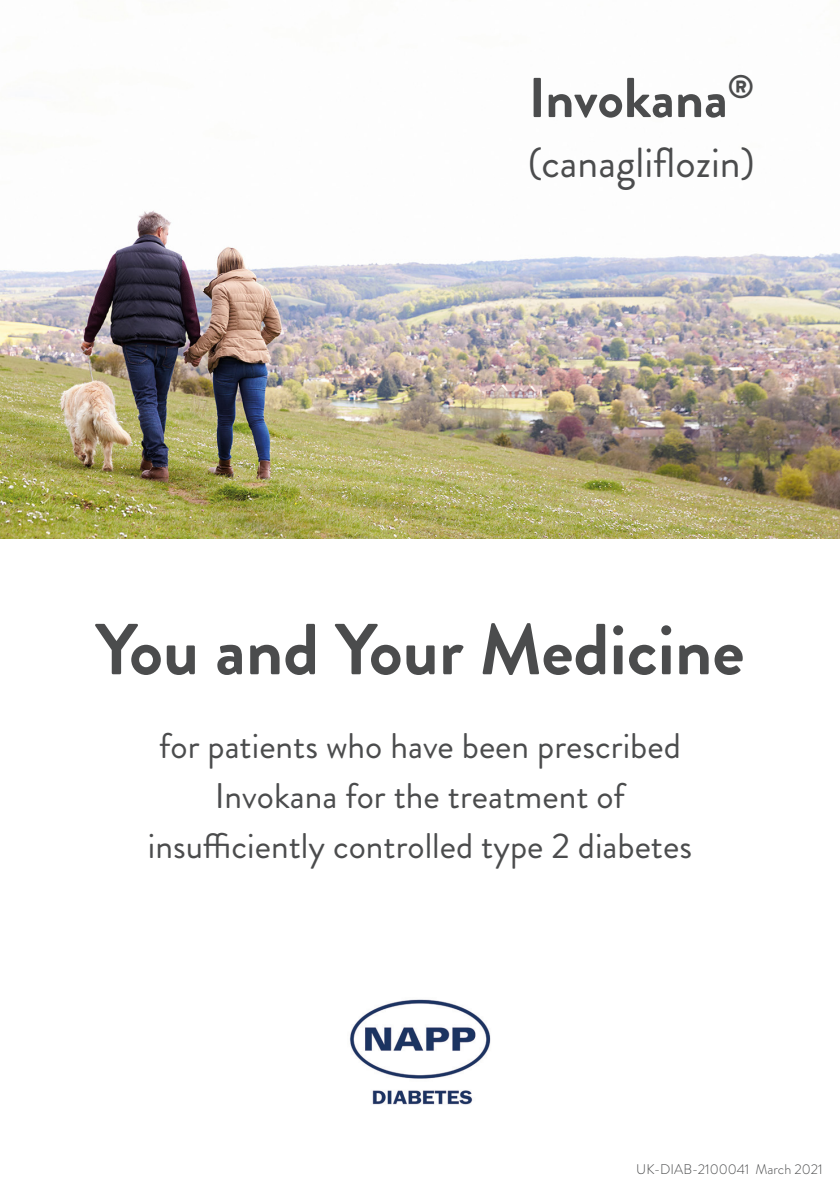
<style>
.page{position:relative;width:840px;height:1191px;background:#fff}
.page>*{position:absolute;margin:0;border:0;box-sizing:border-box;transform-origin:0 0}
.t1{font:700 72px "Brandon Grotesque";color:#4b4c4d}
.Heading_1{font:700 56px "Brandon Grotesque";color:#4b4c4d}
.Body_text{font:42px "Brandon Grotesque";color:#4b4c4d}
.Intro_text_front_pag{font:35.6px/50px "Brandon Grotesque";color:#4b4c4d;text-align:center}
.t2{font:300 14px "Brandon Grotesque";color:#4b4c4d}
</style>
<div class="page">
<img style="left:0;top:210px;width:839px;height:329px">
<img style="left:350px;top:999px;width:141px;height:106px">
<p class="Heading_1" style="left:528px;top:59px;width:227px">Invokana<sup>®</sup></p>
<p class="Body_text" style="left:527px;top:134px;width:228px">(canagliflozin)</p>
<p class="t1" style="left:95px;top:599px;width:650px">You and Your Medicine</p>
<p class="Intro_text_front_pag" style="left:148px;top:721px;width:545px">for patients who have been prescribed<br>Invokana for the treatment of insufficiently controlled type 2 diabetes</p>
<p class="t2" style="left:636px;top:1159px;width:188px">UK-DIAB-2100041 March 2021</p>
</div>
